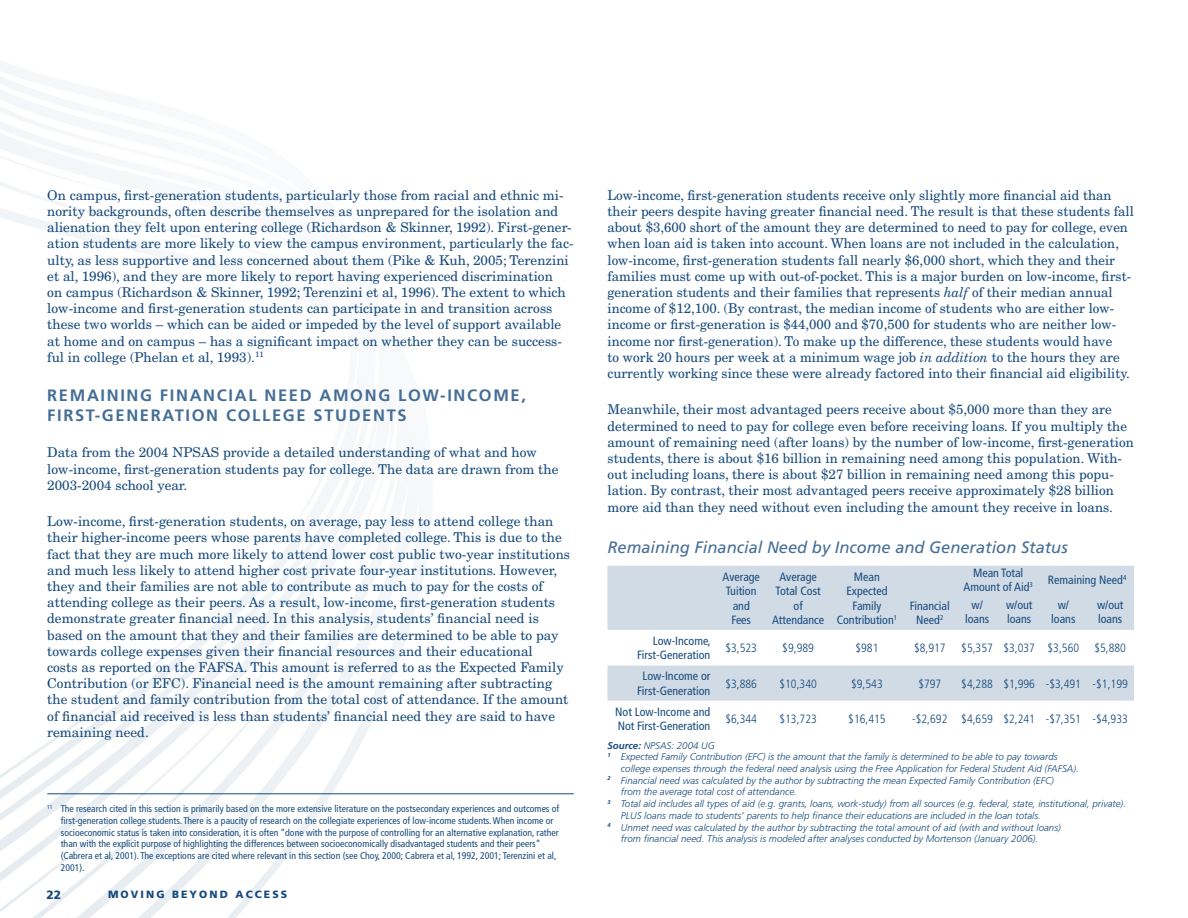
<style>
.page{position:relative;width:1188px;height:918px;background:#fff}
.page>*{position:absolute;margin:0;border:0;box-sizing:border-box;transform-origin:0 0}
.t1{font:700 16.5px/19.5px "Frutiger";letter-spacing:.1em;color:#456e96}
.t2{font:italic 16.5px "Frutiger";color:#456e96}
.t3{font:13.5px/16.2px "New Century Schlbk";color:#174a7c}
.t4{font:condensed 12px/14.4px "Frutiger";color:#174a7c;text-align:center}
.t5{font:300 condensed 12px "Frutiger";color:#174a7c}
.t6{font:900 12px "Frutiger";color:#174a7c}
.t7{font:900 10.5px "Frutiger";letter-spacing:.2em;color:#174a7c}
.t8{font:italic 300 9.75px "Frutiger";color:#174a7c}
.t9{font:condensed 9.75px/11.7px "Frutiger";color:#174a7c}
.s1{font-style:italic}
.s2{font-weight:700}
</style>
<div class="page">
<svg style="left:0;top:70px;width:374px;height:848px"></svg>
<hr style="left:47px;top:793px;width:527px;height:1px;background:#174a7c">
<div style="left:608px;top:566px;width:526px;height:64px;background:#d1dbe5"></div>
<div style="left:608px;top:665px;width:526px;height:36px;background:#d1dbe5"></div>
<p class="t3" style="left:47px;top:187px;width:528px">On campus, first-generation students, particularly those from racial and ethnic mi&shy;nority backgrounds, often describe themselves as unprepared for the isolation and alienation they felt upon entering college (Richardson &amp; Skinner, 1992). First-gener&shy;ation students are more likely to view the campus environment, particularly the fac&shy;ulty, as less supportive and less concerned about them (Pike &amp; Kuh, 2005; Terenzini et al, 1996), and they are more likely to report having experienced discrimination<br>on campus (Richardson &amp; Skinner, 1992; Terenzini et al, 1996). The extent to which low-income and first-generation students can participate in and transition across these two worlds – which can be aided or impeded by the level of support available at home and on campus – has a significant impact on whether they can be success&shy;ful in college (Phelan et al, 1993).<sup>11</sup></p>
<p class="t1" style="left:47px;top:386px;width:480px">REMAINING FINANCIAL NEED AMONG LOW-INCOME,<br>FIRST-GENERATION COLLEGE STUDENTS</p>
<p class="t3" style="left:47px;top:444px;width:513px">Data from the 2004 NPSAS provide a detailed understanding of what and how low-income, first-generation students pay for college. The data are drawn from the<br>2003-2004 school year.</p>
<p class="t3" style="left:47px;top:513px;width:524px">Low-income, first-generation students, on average, pay less to attend college than their higher-income peers whose parents have completed college. This is due to the fact that they are much more likely to attend lower cost public two-year institutions and much less likely to attend higher cost private four-year institutions. However, they and their families are not able to contribute as much to pay for the costs of attending college as their peers. As a result, low-income, first-generation students demonstrate greater financial need. In this analysis, students’ financial need is based on the amount that they and their families are determined to be able to pay towards college expenses given their financial resources and their educational<br>costs as reported on the FAFSA. This amount is referred to as the Expected Family Contribution (or EFC). Financial need is the amount remaining after subtracting the student and family contribution from the total cost of attendance. If the amount of financial aid received is less than students’ financial need they are said to have remaining need.</p>
<p class="t9" style="left:61px;top:803px;width:500px;text-indent:-14px"><sup>11</sup> The research cited in this section is primarily based on the more extensive literature on the postsecondary experiences and outcomes of first-generation college students. There is a paucity of research on the collegiate experiences of low-income students. When income or socioeconomic status is taken into consideration, it is often “done with the purpose of controlling for an alternative explanation, rather than with the explicit purpose of highlighting the differences between socioeconomically disadvantaged students and their peers” (Cabrera et al, 2001). The exceptions are cited where relevant in this section (see Choy, 2000; Cabrera et al, 1992, 2001; Terenzini et al, 2001).</p>
<p class="t6" style="left:46px;top:888px;width:16px">22</p>
<p class="t7" style="left:108px;top:888px;width:181px">MOVING BEYOND ACCESS</p>
<p class="t3" style="left:608px;top:187px;width:528px">Low-income, first-generation students receive only slightly more financial aid than their peers despite having greater financial need. The result is that these students fall about $3,600 short of the amount they are determined to need to pay for college, even when loan aid is taken into account. When loans are not included in the calculation, low-income, first-generation students fall nearly $6,000 short, which they and their families must come up with out-of-pocket. This is a major burden on low-income, first&shy;generation students and their families that represents <span class="s1">half</span> of their median annual income of $12,100. (By contrast, the median income of students who are either low&shy;income or first-generation is $44,000 and $70,500 for students who are neither low&shy;income nor first-generation). To make up the difference, these students would have<br>to work 20 hours per week at a minimum wage job <span class="s1">in addition</span> to the hours they are currently working since these were already factored into their financial aid eligibility.</p>
<p class="t3" style="left:608px;top:401px;width:528px">Meanwhile, their most advantaged peers receive about $5,000 more than they are determined to need to pay for college even before receiving loans. If you multiply the amount of remaining need (after loans) by the number of low-income, first-generation students, there is about $16 billion in remaining need among this population. With&shy;out including loans, there is about $27 billion in remaining need among this popu&shy;lation. By contrast, their most advantaged peers receive approximately $28 billion more aid than they need without even including the amount they receive in loans.</p>
<p class="t2" style="left:608px;top:538px;width:462px">Remaining Financial Need by Income and Generation Status</p>
<p class="t4" style="left:722px;top:569px;width:39px">Average<br>Tuition and<br>Fees</p>
<p class="t4" style="left:772px;top:569px;width:54px">Average<br>Total Cost of<br>Attendance</p>
<p class="t4" style="left:837px;top:569px;width:62px">Mean<br>Expected<br>Family<br>Contribution<sup>1</sup></p>
<p class="t4" style="left:964px;top:566px;width:71px">Mean Total<br>Amount of Aid<sup>3</sup></p>
<p class="t4" style="left:1048px;top:573px;width:80px">Remaining Need<sup>4</sup></p>
<p class="t4" style="left:965px;top:598px;width:26px">w/ loans</p>
<p class="t4" style="left:1006px;top:598px;width:28px;text-align:left">w/out loans</p>
<p class="t4" style="left:1051px;top:598px;width:26px">w/ loans</p>
<p class="t4" style="left:1097px;top:598px;width:28px;text-align:left">w/out loans</p>
<p class="t4" style="left:910px;top:598px;width:42px">Financial<br>Need<sup>2</sup></p>
<p class="t4" style="left:637px;top:634px;width:75px;text-align:right">Low-Income,<br>First-Generation</p>
<p class="t5" style="left:725px;top:641px;width:33px">$3,523</p>
<p class="t5" style="left:782px;top:641px;width:33px">$9,989</p>
<p class="t5" style="left:855px;top:641px;width:25px">$981</p>
<p class="t5" style="left:914px;top:641px;width:33px">$8,917</p>
<p class="t5" style="left:961px;top:641px;width:119px">$5,357 $3,037 $3,560</p>
<p class="t5" style="left:1094px;top:641px;width:33px">$5,880</p>
<p class="t4" style="left:637px;top:669px;width:75px">Low-Income or<br>First-Generation</p>
<p class="t5" style="left:725px;top:677px;width:33px">$3,886</p>
<p class="t5" style="left:779px;top:677px;width:39px">$10,340</p>
<p class="t5" style="left:851px;top:677px;width:33px">$9,543</p>
<p class="t5" style="left:918px;top:677px;width:25px">$797</p>
<p class="t5" style="left:961px;top:677px;width:168px">$4,288 $1,996 -$3,491 -$1,199</p>
<p class="t4" style="left:615px;top:704px;width:97px;text-align:left">Not Low-Income and<br>Not First-Generation</p>
<p class="t5" style="left:725px;top:712px;width:33px">$6,344</p>
<p class="t5" style="left:779px;top:712px;width:39px">$13,723</p>
<p class="t5" style="left:848px;top:712px;width:39px">$16,415</p>
<p class="t5" style="left:912px;top:712px;width:217px">-$2,692 $4,659 $2,241 -$7,351 -$4,933</p>
<p class="t8" style="left:608px;top:740px;width:109px"><span class="s2">Source:</span> NPSAS: 2004 UG</p>
<p class="t8" style="left:608px;top:751px;width:452px"><sup>1</sup> Expected Family Contribution (EFC) is the amount that the family is determined to be able to pay towards</p>
<p class="t8" style="left:621px;top:763px;width:459px">college expenses through the federal need analysis using the Free Application for Federal Student Aid (FAFSA).</p>
<p class="t8" style="left:608px;top:775px;width:448px"><sup>2</sup> Financial need was calculated by the author by subtracting the mean Expected Family Contribution (EFC)</p>
<p class="t8" style="left:621px;top:786px;width:178px">from the average total cost of attendance.</p>
<p class="t8" style="left:608px;top:798px;width:520px"><sup>3</sup> Total aid includes all types of aid (e.g. grants, loans, work-study) from all sources (e.g. federal, state, institutional, private).</p>
<p class="t8" style="left:621px;top:810px;width:421px">PLUS loans made to students’ parents to help finance their educations are included in the loan totals.</p>
<p class="t8" style="left:608px;top:822px;width:455px"><sup>4</sup> Unmet need was calculated by the author by subtracting the total amount of aid (with and without loans)</p>
<p class="t8" style="left:621px;top:833px;width:419px">from financial need. This analysis is modeled after analyses conducted by Mortenson (January 2006).</p>
</div>
